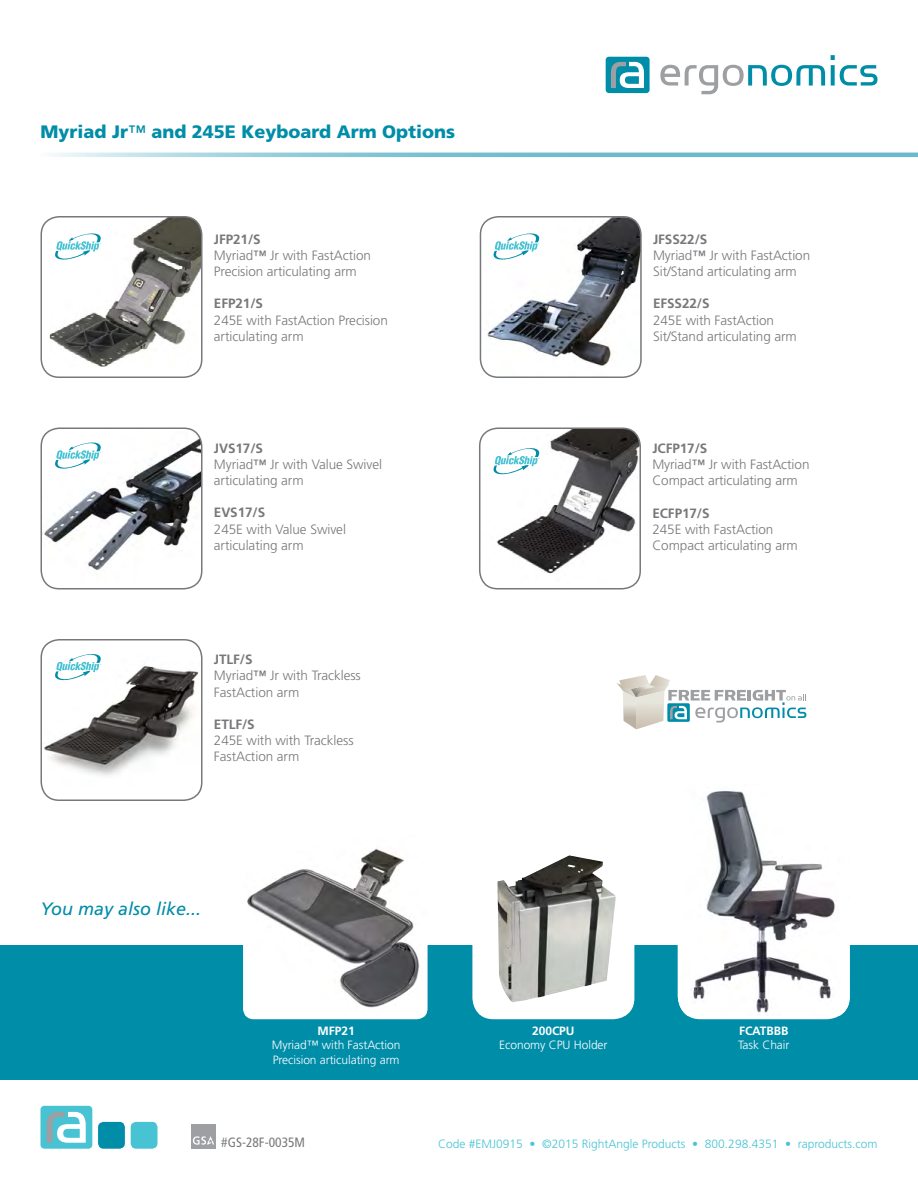
<style>
.page{position:relative;width:918px;height:1188px;background:#fff}
.page>*{position:absolute;margin:0;border:0;box-sizing:border-box;transform-origin:0 0}
.t1{font:900 18px "Frutiger LT Std";color:#008da8}
.t2{font:italic 18px "Frutiger LT Std";color:#008da8}
.t3{font:300 13.5px/16.2px "Frutiger LT Std";letter-spacing:-.005em;color:#77787b}
.t4{font:700 13.5px "Frutiger LT Std";letter-spacing:-.005em;color:#77787b}
.t5{font:condensed 13.5px "Frutiger LT Std";color:#77787b}
.t6{font:300 12px/14.4px "Frutiger LT Std";letter-spacing:-.005em;color:#fff}
.t7{font:300 12px "Frutiger LT Std";color:#47c3d3}
.t8{font:700 12px "Frutiger LT Std";letter-spacing:-.005em;color:#fff}
.s1{font-weight:400}
.s2{font-weight:700}
</style>
<div class="page">
<div style="left:0;top:945px;width:918px;height:135px;background:#008da8"></div>
<div style="left:40px;top:1106px;width:52px;height:43px;background:#47c3d3;border-radius:4px"></div>
<svg style="left:47px;top:1111px;width:39px;height:32px"></svg>
<div style="left:131px;top:1122px;width:26px;height:27px;background:#47c3d3;border-radius:5px"></div>
<div style="left:98px;top:1122px;width:27px;height:27px;background:#008da8;border-radius:5px"></div>
<svg style="left:51px;top:153px;width:867px;height:4px;background:#85c7d6"></svg>
<svg style="left:660px;top:65px;width:165px;height:29px"></svg>
<svg style="left:831px;top:55px;width:47px;height:31px"></svg>
<div style="left:606px;top:57px;width:44px;height:36px;background:#008da8;border-radius:3px"></div>
<svg style="left:611px;top:61px;width:33px;height:27px"></svg>
<img style="left:50px;top:217px;width:152px;height:150px">
<div style="left:40px;top:216px;width:162px;height:162px;border:2px solid #77787b;border-radius:18px"></div>
<img style="left:678px;top:790px;width:172px;height:226px">
<img style="left:243px;top:848px;width:184px;height:168px">
<svg style="left:55px;top:233px;width:46px;height:27px"></svg>
<img style="left:480px;top:430px;width:160px;height:159px">
<div style="left:479px;top:427px;width:162px;height:162px;border:2px solid #77787b;border-radius:18px"></div>
<svg style="left:494px;top:448px;width:46px;height:26px"></svg>
<img style="left:41px;top:428px;width:161px;height:153px">
<div style="left:40px;top:428px;width:162px;height:162px;border:2px solid #77787b;border-radius:18px"></div>
<svg style="left:55px;top:443px;width:46px;height:26px"></svg>
<img style="left:480px;top:217px;width:161px;height:160px">
<div style="left:480px;top:216px;width:162px;height:162px;border:2px solid #77787b;border-radius:18px"></div>
<svg style="left:494px;top:233px;width:46px;height:27px"></svg>
<svg style="left:617px;top:675px;width:189px;height:54px"></svg>
<div style="left:191px;top:1124px;width:25px;height:25px;background:#9d9fa2"></div>
<svg style="left:193px;top:1136px;width:21px;height:9px"></svg>
<div style="left:472px;top:860px;width:162px;height:159px;background:#fff;border-radius:21px"></div>
<img style="left:497px;top:855px;width:119px;height:148px">
<img style="left:44px;top:664px;width:155px;height:112px">
<div style="left:40px;top:639px;width:162px;height:162px;border:2px solid #77787b;border-radius:18px"></div>
<svg style="left:55px;top:654px;width:46px;height:26px"></svg>
<h1 class="t1" style="left:40px;top:121px;width:416px">Myriad Jr<span class="s1">™</span> and 245E Keyboard Arm Options</h1>
<p class="t3" style="left:214px;top:231px;width:159px"><span class="s2">JFP21/S<br></span>Myriad<span class="s1">™</span> Jr with FastAction<br>Precision articulating arm</p>
<p class="t4" style="left:214px;top:296px;width:51px">EFP21/S</p>
<p class="t3" style="left:214px;top:312px;width:176px">245E with FastAction Precision articulating arm</p>
<p class="t3" style="left:214px;top:440px;width:170px"><span class="s2">JVS17/S<br></span>Myriad<span class="s1">™</span> Jr with Value Swivel articulating arm</p>
<p class="t4" style="left:214px;top:505px;width:53px">EVS17/S</p>
<p class="t3" style="left:214px;top:521px;width:134px">245E with Value Swivel articulating arm</p>
<p class="t3" style="left:214px;top:652px;width:148px"><span class="s2">JTLF/S<br></span>Myriad<span class="s1">™</span> Jr with Trackless<br>FastAction arm</p>
<p class="t4" style="left:214px;top:716px;width:42px">ETLF/S</p>
<p class="t3" style="left:214px;top:733px;width:141px">245E with with Trackless<br>FastAction arm</p>
<p class="t3" style="left:653px;top:231px;width:159px"><span class="s2">JFSS22/S<br></span>Myriad<span class="s1">™</span> Jr with FastAction<br>Sit/Stand articulating arm</p>
<p class="t4" style="left:653px;top:296px;width:58px">EFSS22/S</p>
<p class="t3" style="left:653px;top:312px;width:145px">245E with FastAction<br>Sit/Stand articulating arm</p>
<p class="t3" style="left:652px;top:440px;width:159px"><span class="s2">JCFP17/S<br></span>Myriad<span class="s1">™</span> Jr with FastAction<br>Compact articulating arm</p>
<p class="t4" style="left:652px;top:505px;width:59px">ECFP17/S</p>
<p class="t3" style="left:652px;top:521px;width:147px">245E with FastAction<br>Compact articulating arm</p>
<h1 class="t2" style="left:40px;top:899px;width:162px">You may also like...</h1>
<p class="t8" style="left:318px;top:1024px;width:39px">MFP21</p>
<p class="t6" style="left:272px;top:1038px;width:130px">Myriad™ with FastAction<br>Precision articulating arm</p>
<p class="t8" style="left:532px;top:1024px;width:44px">200CPU</p>
<p class="t6" style="left:499px;top:1038px;width:110px">Economy CPU Holder</p>
<p class="t8" style="left:739px;top:1024px;width:51px">FCATBBB</p>
<p class="t6" style="left:738px;top:1038px;width:53px">Task Chair</p>
<p class="t5" style="left:221px;top:1134px;width:85px">#GS-28F-0035M</p>
<p class="t7" style="left:438px;top:1137px;width:441px">Code #EMJ0915 • ©2015 RightAngle Products • 800.298.4351 • raproducts.com</p>
</div>
